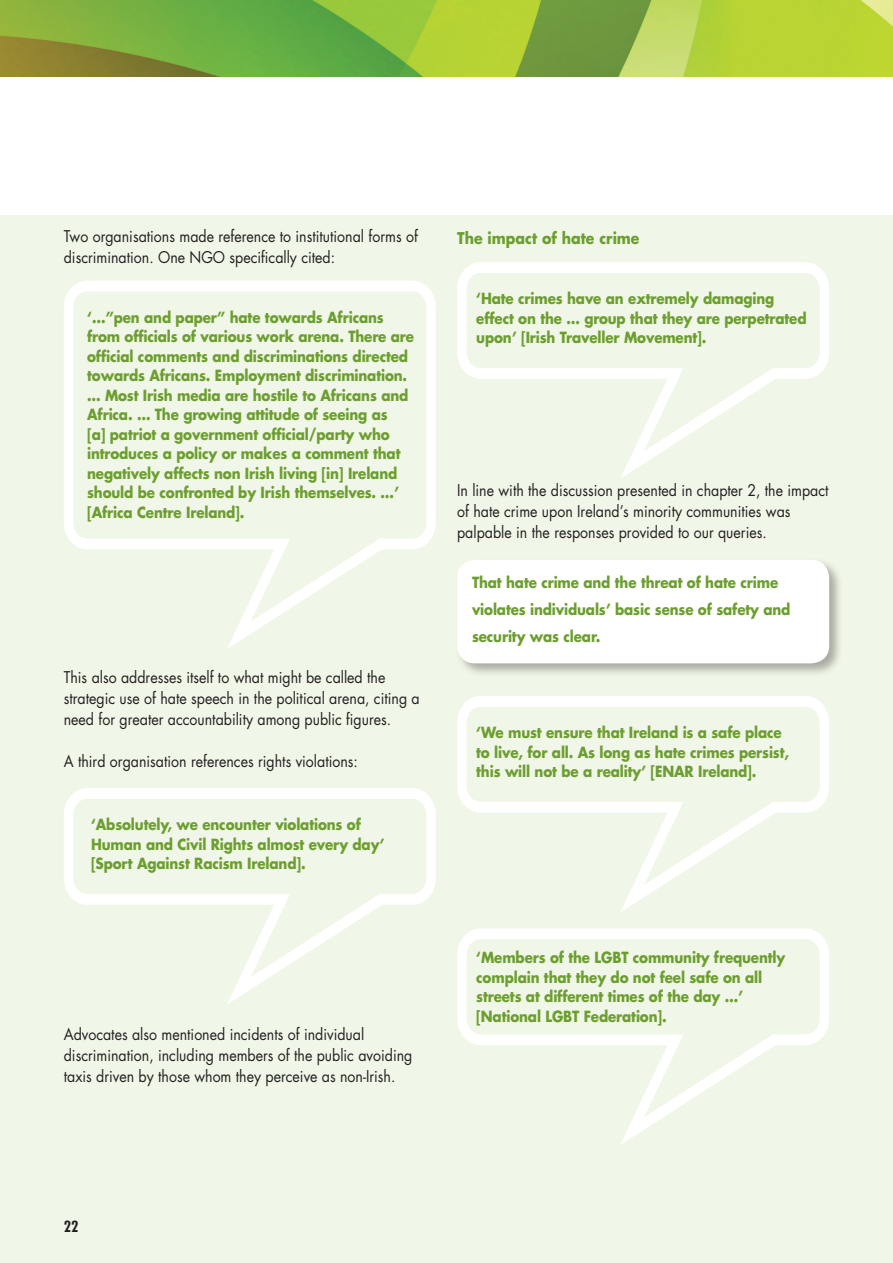
<style>
.page{position:relative;width:893px;height:1263px;background:#fff}
.page>*{position:absolute;margin:0;border:0;box-sizing:border-box;transform-origin:0 0}
.t1{font:15.75px/21px "Futura";color:#231f20;scale:.9 1}
.t2{font:700 15.75px "Futura";color:#6c9e2f;scale:.9 1}
.t3{font:700 15px/19.5px "Futura";letter-spacing:-.01em;color:#6c9e2f;scale:.9 1}
.t4{font:700 condensed 15px "Futura";color:#231f20}
</style>
<div class="page">
<div style="left:0;top:215px;width:893px;height:1048px;background:#f1f7e8"></div>
<img style="left:0;top:0;width:893px;height:76px">
<svg style="left:64px;top:281px;width:372px;height:368px"></svg>
<svg style="left:64px;top:788px;width:372px;height:216px"></svg>
<svg style="left:457px;top:262px;width:372px;height:216px"></svg>
<div style="left:455px;top:557px;width:389px;height:121px;background:#231f20;opacity:.35"></div>
<div style="left:457px;top:560px;width:372px;height:103px;background:#fff;border-radius:18px"></div>
<svg style="left:457px;top:696px;width:372px;height:216px"></svg>
<svg style="left:457px;top:928px;width:372px;height:216px"></svg>
<p class="t1" style="left:64px;top:225px;width:395px">Two organisations made reference to institutional forms of discrimination. One NGO specifically cited:</p>
<p class="t3" style="left:87px;top:307px;width:365px">‘…”pen and paper” hate towards Africans from officials of various work arena. There are official comments and discriminations directed towards Africans. Employment discrimination. … Most Irish media are hostile to Africans and Africa. … The growing attitude of seeing as<br>[a] patriot a government official/party who introduces a policy or makes a comment that negatively affects non Irish living [in] Ireland should be confronted by Irish themselves. …’ [Africa Centre Ireland].</p>
<p class="t1" style="left:64px;top:666px;width:397px">This also addresses itself to what might be called the strategic use of hate speech in the political arena, citing a need for greater accountability among public figures.</p>
<p class="t1" style="left:64px;top:750px;width:328px">A third organisation references rights violations:</p>
<p class="t3" style="left:91px;top:814px;width:328px">‘Absolutely, we encounter violations of<br>Human and Civil Rights almost every day’ [Sport Against Racism Ireland].</p>
<p class="t1" style="left:64px;top:1023px;width:389px">Advocates also mentioned incidents of individual discrimination, including members of the public avoiding taxis driven by those whom they perceive as non-Irish.</p>
<p class="t2" style="left:457px;top:227px;width:204px">The impact of hate crime</p>
<p class="t3" style="left:476px;top:288px;width:369px">‘Hate crimes have an extremely damaging effect on the … group that they are perpetrated upon’ [Irish Traveller Movement].</p>
<p class="t1" style="left:457px;top:479px;width:414px">In line with the discussion presented in chapter 2, the impact of hate crime upon Ireland’s minority communities was palpable in the responses provided to our queries.</p>
<p class="t3" style="left:472px;top:568px;width:355px;line-height:27px">That hate crime and the threat of hate crime violates individuals’ basic sense of safety and security was clear.</p>
<p class="t3" style="left:476px;top:722px;width:349px">‘We must ensure that Ireland is a safe place to live, for all. As long as hate crimes persist, this will not be a reality’ [ENAR Ireland].</p>
<p class="t3" style="left:476px;top:948px;width:345px">‘Members of the LGBT community frequently complain that they do not feel safe on all streets at different times of the day …’ [National LGBT Federation].</p>
<p class="t4" style="left:64px;top:1217px;width:16px">22</p>
</div>
